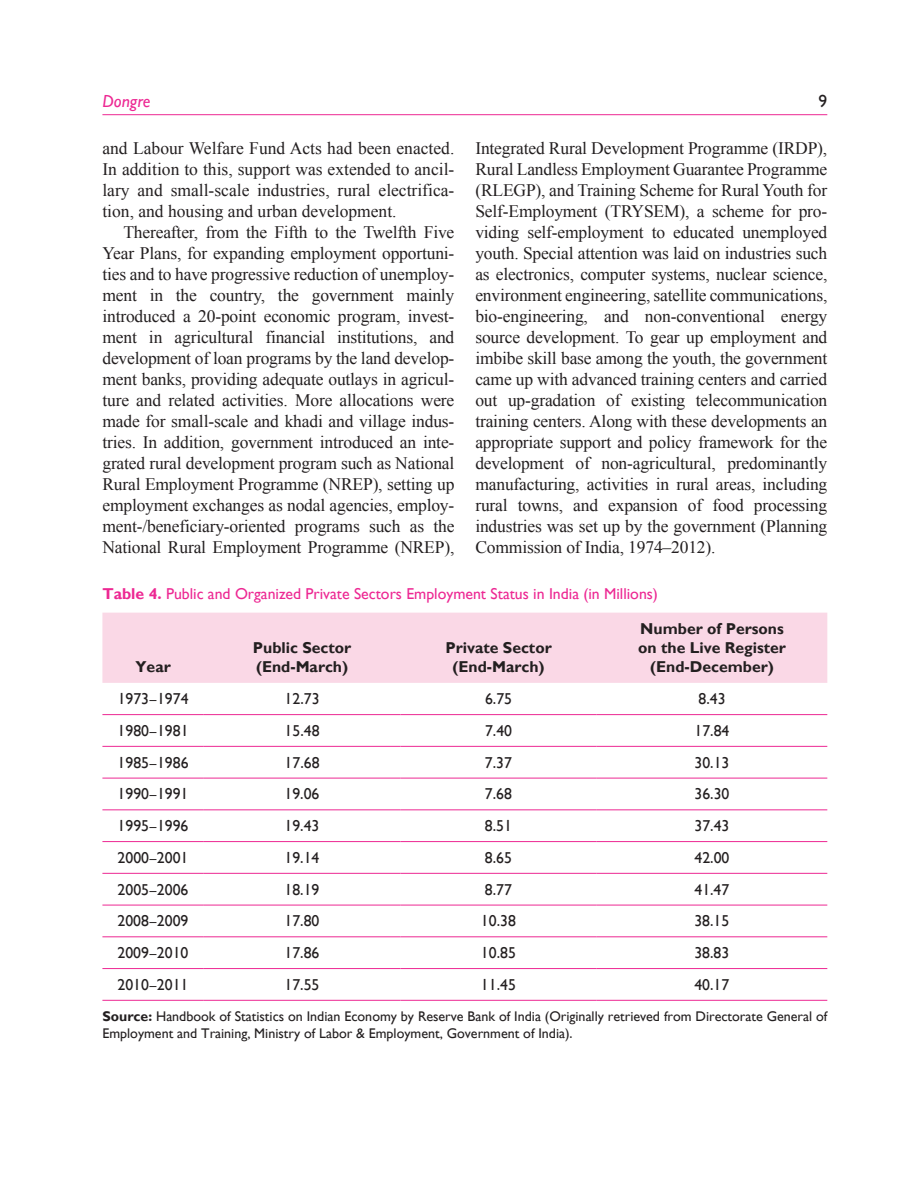
<style>
.page{position:relative;width:914px;height:1197px;background:#fff}
.page>*{position:absolute;margin:0;border:0;box-sizing:border-box;transform-origin:0 0}
.t1{font:17.5px/21px "Times New Roman";letter-spacing:-.01em;color:#231f20;text-align:justify}
.t2{font:italic 17.5px "Gill Sans";color:#ed2893}
.t3{font:17.5px "Gill Sans";color:#231f20}
.t4{font:15.75px "Gill Sans";color:#231f20}
.t5{font:700 15.75px/19.2px "Gill Sans";color:#231f20;text-align:center}
.t6{font:15.75px "Gill Sans";color:#ed2893}
.t7{font:14px/16.6px "Gill Sans";color:#231f20}
.s1{font-weight:700}
</style>
<div class="page">
<hr style="left:102px;top:114px;width:725px;height:1px;background:#ed2893">
<div style="left:102px;top:613px;width:725px;height:70px;background:#fad8e6"></div>
<hr style="left:102px;top:714px;width:102px;height:1px;background:#ed2893">
<hr style="left:204px;top:714px;width:196px;height:1px;background:#ed2893">
<hr style="left:400px;top:714px;width:196px;height:1px;background:#ed2893">
<hr style="left:596px;top:714px;width:231px;height:1px;background:#ed2893">
<hr style="left:102px;top:746px;width:102px;height:1px;background:#ed2893">
<hr style="left:204px;top:746px;width:196px;height:1px;background:#ed2893">
<hr style="left:400px;top:746px;width:196px;height:1px;background:#ed2893">
<hr style="left:596px;top:746px;width:231px;height:1px;background:#ed2893">
<hr style="left:102px;top:778px;width:102px;height:1px;background:#ed2893">
<hr style="left:204px;top:778px;width:196px;height:1px;background:#ed2893">
<hr style="left:400px;top:778px;width:196px;height:1px;background:#ed2893">
<hr style="left:596px;top:778px;width:231px;height:1px;background:#ed2893">
<hr style="left:102px;top:809px;width:102px;height:1px;background:#ed2893">
<hr style="left:204px;top:809px;width:196px;height:1px;background:#ed2893">
<hr style="left:400px;top:809px;width:196px;height:1px;background:#ed2893">
<hr style="left:596px;top:809px;width:231px;height:1px;background:#ed2893">
<hr style="left:102px;top:841px;width:102px;height:1px;background:#ed2893">
<hr style="left:204px;top:841px;width:196px;height:1px;background:#ed2893">
<hr style="left:400px;top:841px;width:196px;height:1px;background:#ed2893">
<hr style="left:596px;top:841px;width:231px;height:1px;background:#ed2893">
<hr style="left:102px;top:873px;width:102px;height:1px;background:#ed2893">
<hr style="left:204px;top:873px;width:196px;height:1px;background:#ed2893">
<hr style="left:400px;top:873px;width:196px;height:1px;background:#ed2893">
<hr style="left:596px;top:873px;width:231px;height:1px;background:#ed2893">
<hr style="left:102px;top:905px;width:102px;height:1px;background:#ed2893">
<hr style="left:204px;top:905px;width:196px;height:1px;background:#ed2893">
<hr style="left:400px;top:905px;width:196px;height:1px;background:#ed2893">
<hr style="left:596px;top:905px;width:231px;height:1px;background:#ed2893">
<hr style="left:102px;top:936px;width:102px;height:1px;background:#ed2893">
<hr style="left:204px;top:936px;width:196px;height:1px;background:#ed2893">
<hr style="left:400px;top:936px;width:196px;height:1px;background:#ed2893">
<hr style="left:596px;top:936px;width:231px;height:1px;background:#ed2893">
<hr style="left:102px;top:968px;width:102px;height:1px;background:#ed2893">
<hr style="left:204px;top:968px;width:196px;height:1px;background:#ed2893">
<hr style="left:400px;top:968px;width:196px;height:1px;background:#ed2893">
<hr style="left:596px;top:968px;width:231px;height:1px;background:#ed2893">
<hr style="left:102px;top:1000px;width:102px;height:1px;background:#ed2893">
<hr style="left:204px;top:1000px;width:196px;height:1px;background:#ed2893">
<hr style="left:400px;top:1000px;width:196px;height:1px;background:#ed2893">
<hr style="left:596px;top:1000px;width:231px;height:1px;background:#ed2893">
<p class="t2" style="left:102px;top:91px;width:50px">Dongre</p>
<p class="t3" style="left:818px;top:91px;width:10px">9</p>
<p class="t1" style="left:102px;top:137px;width:353px">and Labour Welfare Fund Acts had been enacted.<br>In addition to this, support was extended to ancil&shy;lary and small-scale industries, rural electrifica&shy;tion, and housing and urban development.</p>
<p class="t1" style="left:102px;top:221px;width:353px;text-indent:21px">Thereafter, from the Fifth to the Twelfth Five Year Plans, for expanding employment opportuni&shy;ties and to have progressive reduction of unemploy&shy;ment in the country, the government mainly introduced a 20-point economic program, invest&shy;ment in agricultural financial institutions, and development of loan programs by the land develop&shy;ment banks, providing adequate outlays in agricul&shy;ture and related activities. More allocations were made for small-scale and khadi and village indus&shy;tries. In addition, government introduced an inte&shy;grated rural development program such as National Rural Employment Programme (NREP), setting up employment exchanges as nodal agencies, employ&shy;ment-/beneficiary-oriented programs such as the National Rural Employment Programme (NREP),</p>
<p class="t1" style="left:475px;top:137px;width:353px">Integrated Rural Development Programme (IRDP), Rural Landless Employment Guarantee Programme (RLEGP), and Training Scheme for Rural Youth for Self-Employment (TRYSEM), a scheme for pro&shy;viding self-employment to educated unemployed youth. Special attention was laid on industries such as electronics, computer systems, nuclear science, environment engineering, satellite communications, bio-engineering, and non-conventional energy source development. To gear up employment and imbibe skill base among the youth, the government came up with advanced training centers and carried out up-gradation of existing telecommunication training centers. Along with these developments an appropriate support and policy framework for the development of non-agricultural, predominantly manufacturing, activities in rural areas, including rural towns, and expansion of food processing industries was set up by the government (Planning Commission of India, 1974–2012).</p>
<p class="t6" style="left:102px;top:584px;width:557px"><span class="s1">Table 4.</span> Public and Organized Private Sectors Employment Status in India (in Millions)</p>
<p class="t5" style="left:135px;top:658px;width:37px">Year</p>
<p class="t5" style="left:253px;top:638px;width:100px;text-align:left">Public Sector (End-March)</p>
<p class="t5" style="left:445px;top:638px;width:108px">Private Sector (End-March)</p>
<p class="t5" style="left:638px;top:619px;width:149px">Number of Persons on the Live Register (End-December)</p>
<p class="t4" style="left:118px;top:690px;width:72px">1973–1974</p>
<p class="t4" style="left:284px;top:690px;width:36px">12.73</p>
<p class="t4" style="left:485px;top:690px;width:29px">6.75</p>
<p class="t4" style="left:698px;top:690px;width:29px">8.43</p>
<p class="t4" style="left:118px;top:721px;width:72px">1980–1981</p>
<p class="t4" style="left:284px;top:721px;width:36px">15.48</p>
<p class="t4" style="left:485px;top:721px;width:29px">7.40</p>
<p class="t4" style="left:694px;top:721px;width:36px">17.84</p>
<p class="t4" style="left:118px;top:753px;width:72px">1985–1986</p>
<p class="t4" style="left:284px;top:753px;width:36px">17.68</p>
<p class="t4" style="left:485px;top:753px;width:29px">7.37</p>
<p class="t4" style="left:694px;top:753px;width:36px">30.13</p>
<p class="t4" style="left:118px;top:785px;width:72px">1990–1991</p>
<p class="t4" style="left:284px;top:785px;width:36px">19.06</p>
<p class="t4" style="left:485px;top:785px;width:29px">7.68</p>
<p class="t4" style="left:694px;top:785px;width:36px">36.30</p>
<p class="t4" style="left:118px;top:816px;width:72px">1995–1996</p>
<p class="t4" style="left:284px;top:816px;width:36px">19.43</p>
<p class="t4" style="left:485px;top:816px;width:29px">8.51</p>
<p class="t4" style="left:694px;top:816px;width:36px">37.43</p>
<p class="t4" style="left:118px;top:848px;width:72px">2000–2001</p>
<p class="t4" style="left:284px;top:848px;width:36px">19.14</p>
<p class="t4" style="left:485px;top:848px;width:29px">8.65</p>
<p class="t4" style="left:694px;top:848px;width:36px">42.00</p>
<p class="t4" style="left:118px;top:880px;width:72px">2005–2006</p>
<p class="t4" style="left:284px;top:880px;width:36px">18.19</p>
<p class="t4" style="left:485px;top:880px;width:29px">8.77</p>
<p class="t4" style="left:694px;top:880px;width:36px">41.47</p>
<p class="t4" style="left:117px;top:912px;width:72px">2008–2009</p>
<p class="t4" style="left:284px;top:912px;width:36px">17.80</p>
<p class="t4" style="left:481px;top:912px;width:36px">10.38</p>
<p class="t4" style="left:694px;top:912px;width:36px">38.15</p>
<p class="t4" style="left:117px;top:943px;width:72px">2009–2010</p>
<p class="t4" style="left:284px;top:943px;width:36px">17.86</p>
<p class="t4" style="left:481px;top:943px;width:36px">10.85</p>
<p class="t4" style="left:694px;top:943px;width:36px">38.83</p>
<p class="t4" style="left:117px;top:975px;width:72px">2010–2011</p>
<p class="t4" style="left:284px;top:975px;width:36px">17.55</p>
<p class="t4" style="left:481px;top:975px;width:36px">11.45</p>
<p class="t4" style="left:694px;top:975px;width:36px">40.17</p>
<p class="t7" style="left:102px;top:1008px;width:726px"><span class="s1">Source:</span> Handbook of Statistics on Indian Economy by Reserve Bank of India (Originally retrieved from Directorate General of<br>Employment and Training, Ministry of Labor &amp; Employment, Government of India).</p>
</div>
